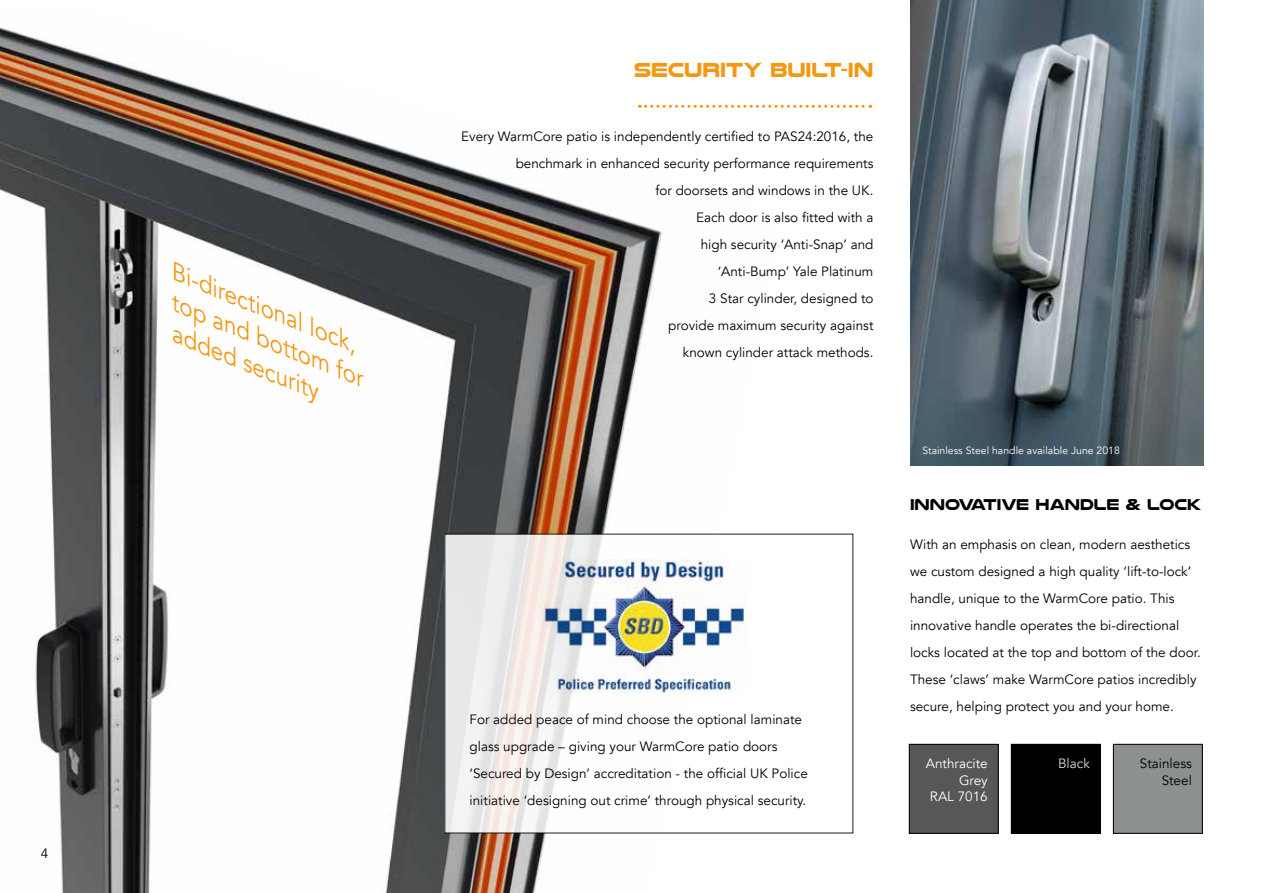
<style>
.page{position:relative;width:1263px;height:893px;background:#fff}
.page>*{position:absolute;margin:0;border:0;box-sizing:border-box;transform-origin:0 0}
.t1{font:italic 24px "Avenir";color:#f49712}
.t2{font:700 21px "Nulshock Rg";color:#f49712}
.t3{font:700 16.2px "Nulshock Rg";color:#000}
.t4{font:13.5px/27px "Avenir";color:#000}
.t5{font:13.5px/16.5px "Avenir";color:#fff;text-align:right}
.t6{font:13.5px "Avenir";color:#dadada}
.t7{font:10.5px "Avenir";color:#fff}
</style>
<div class="page">
<div style="left:909px;top:744px;width:89px;height:89px;background:#575756"></div>
<div style="left:909px;top:744px;width:89px;height:89px;border:1px solid #000"></div>
<div style="left:1011px;top:744px;width:89px;height:89px;background:#000"></div>
<div style="left:1113px;top:744px;width:89px;height:89px;background:#8c9091"></div>
<div style="left:1113px;top:744px;width:89px;height:89px;border:1px solid #000"></div>
<img style="left:910px;top:0;width:293px;height:466px">
<img style="left:0;top:27px;width:781px;height:866px">
<svg style="left:446px;top:536px;width:335px;height:295px"></svg>
<img style="left:539px;top:559px;width:208px;height:135px">
<svg style="left:639px;top:105px;width:232px;height:3px"></svg>
<p class="t4" style="left:41px;top:840px;width:9px">4</p>
<h1 class="t1" style="left:181px;top:258px;width:199px;rotate:22deg">Bi-directional lock,</h1>
<h1 class="t1" style="left:181px;top:289px;width:208px;rotate:22deg">top and bottom for</h1>
<h1 class="t1" style="left:181px;top:320px;width:160px;rotate:22deg">added security</h1>
<h2 class="t2" style="left:634px;top:57px;width:241px">SECURITY BUILT-IN</h2>
<p class="t4" style="left:461px;top:124px;width:414px;text-align:right">Every WarmCore patio is independently certified to PAS24:2016, the benchmark in enhanced security performance requirements<br>for doorsets and windows in the UK.<br>Each door is also fitted with a<br>high security ‘Anti-Snap’ and<br>‘Anti-Bump’ Yale Platinum<br>3 Star cylinder, designed to<br>provide maximum security against<br>known cylinder attack methods.</p>
<p class="t4" style="left:469px;top:706px;width:340px">For added peace of mind choose the optional laminate glass upgrade – giving your WarmCore patio doors ‘Secured by Design’ accreditation - the official UK Police initiative ‘designing out crime’ through physical security.</p>
<p class="t7" style="left:922px;top:445px;width:199px">Stainless Steel handle available June 2018</p>
<p class="t3" style="left:910px;top:494px;width:293px">INNOVATIVE HANDLE &amp; LOCK</p>
<p class="t4" style="left:910px;top:531px;width:292px">With an emphasis on clean, modern aesthetics we custom designed a high quality ‘lift-to-lock’ handle, unique to the WarmCore patio. This innovative handle operates the bi-directional locks located at the top and bottom of the door.<br>These ‘claws’ make WarmCore patios incredibly secure, helping protect you and your home.</p>
<p class="t5" style="left:926px;top:756px;width:63px">Anthracite<br>Grey<br>RAL 7016</p>
<p class="t6" style="left:1058px;top:756px;width:33px">Black</p>
<p class="t4" style="left:1140px;top:756px;width:53px;line-height:16.5px;text-align:right">Stainless<br>Steel</p>
</div>
